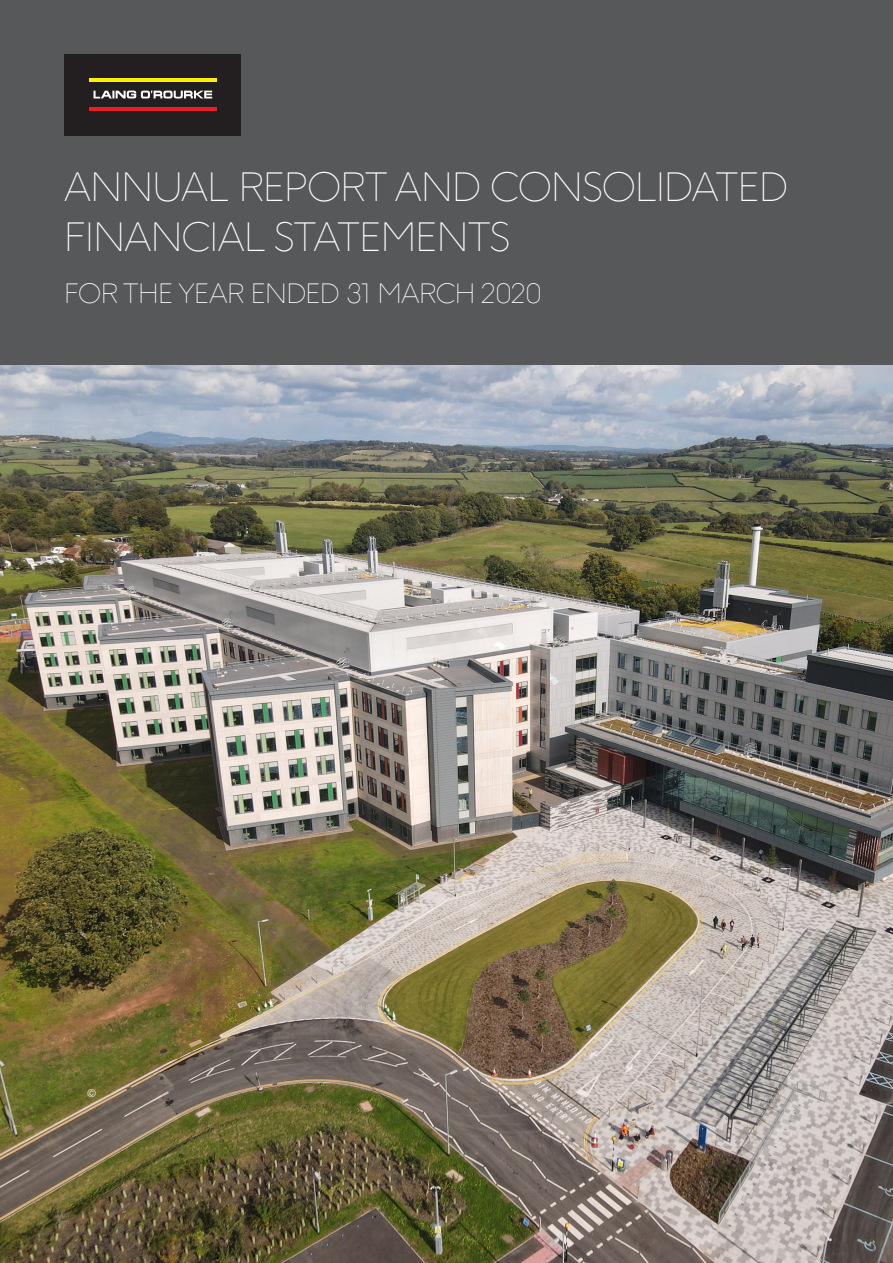
<style>
.page{position:relative;width:893px;height:1263px;background:#fff}
.page>*{position:absolute;margin:0;border:0;box-sizing:border-box;transform-origin:0 0}
.t1{font:100 39px/49.5px "F37 Ginger";color:#fff}
.t2{font:100 26.55px "F37 Ginger";color:#fff}
.Footnotes-NoIndent{font:10.5px "Century Gothic";color:#fff}
</style>
<div class="page">
<div style="left:0;top:0;width:893px;height:366px;background:#57585a"></div>
<img style="left:0;top:366px;width:893px;height:897px">
<div style="left:64px;top:54px;width:177px;height:81px;background:#231f20"></div>
<svg style="left:94px;top:91px;width:118px;height:7px"></svg>
<hr style="left:89px;top:107px;width:128px;height:4px;background:#ee1d23">
<hr style="left:89px;top:79px;width:128px;height:3px;background:#fff101">
<p class="t1" style="left:64px;top:163px;width:724px">ANNUAL REPORT AND CONSOLIDATED<br>FINANCIAL STATEMENTS</p>
<p class="t2" style="left:64px;top:277px;width:478px">FOR THE YEAR ENDED 31 MARCH 2020</p>
<p class="Footnotes-NoIndent" style="left:88px;top:1086px;width:9px">©</p>
</div>
